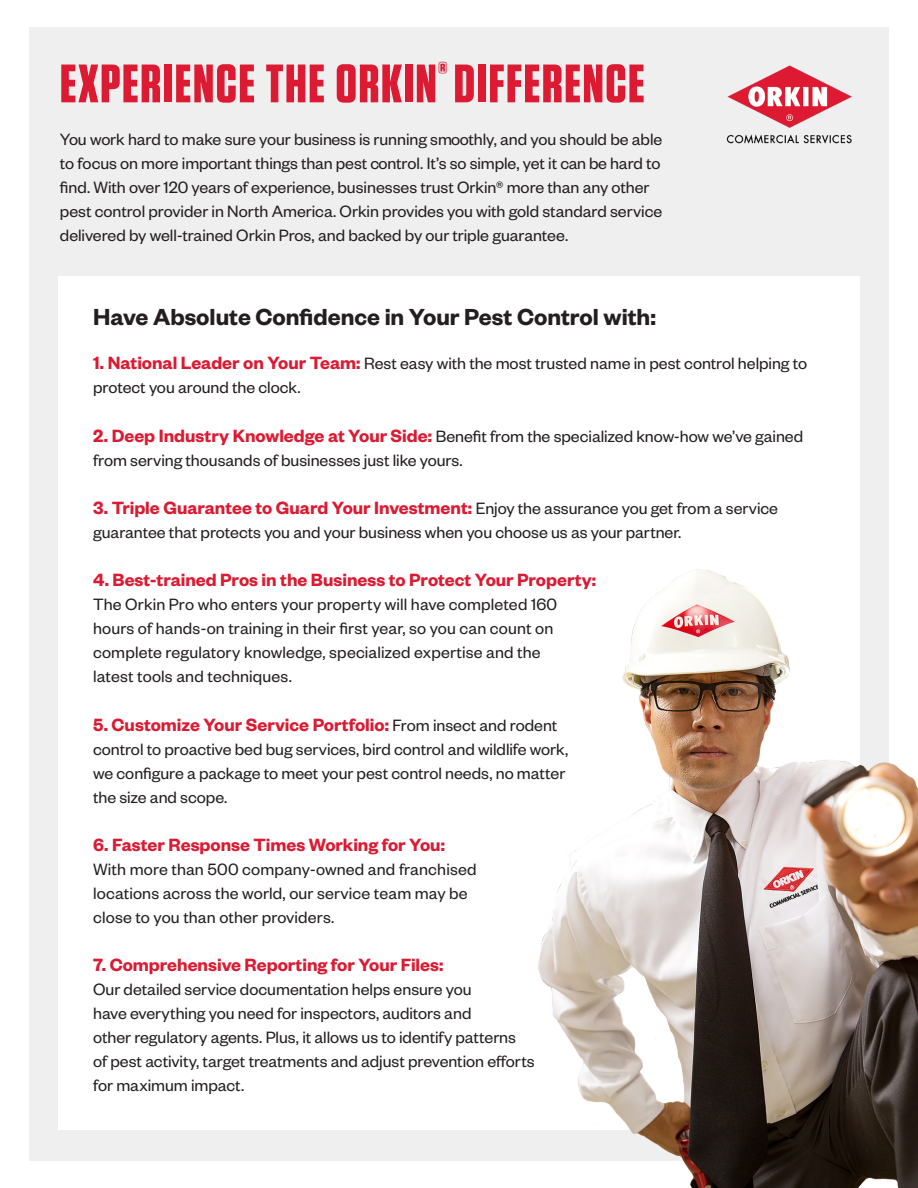
<style>
.page{position:relative;width:918px;height:1188px;background:#fff}
.page>*{position:absolute;margin:0;border:0;box-sizing:border-box;transform-origin:0 0}
.t1{font:700 54px "Tungsten";letter-spacing:.03em;color:#dc1a32}
.Subhead{font:600 25.5px "Founders Grotesk";color:#231f20}
.Subhead-2{font:600 19.5px "Founders Grotesk";color:#dc1a32}
.Subhead-3{font:18px/24px "Founders Grotesk";color:#231f20}
.s1{font-weight:600;font-size:19.5px;color:#dc1a32}
.s2{font-weight:400;font-size:18px;color:#231f20}
</style>
<div class="page">
<div style="left:29px;top:27px;width:860px;height:1133px;background:#efeff0"></div>
<div style="left:59px;top:276px;width:801px;height:854px;background:#fff"></div>
<img style="left:726px;top:65px;width:126px;height:79px">
<img style="left:536px;top:569px;width:382px;height:619px">
<p class="t1" style="left:60px;top:55px;width:586px">EXPERIENCE THE ORKIN<sup>®</sup> DIFFERENCE</p>
<p class="Subhead-3" style="left:60px;top:127px;width:604px">You work hard to make sure your business is running smoothly, and you should be able to focus on more important things than pest control. It’s so simple, yet it can be hard to find. With over 120 years of experience, businesses trust Orkin® more than any other pest control provider in North America. Orkin provides you with gold standard service delivered by well-trained Orkin Pros, and backed by our triple guarantee.</p>
<p class="Subhead" style="left:93px;top:301px;width:564px">Have Absolute Confidence in Your Pest Control with:</p>
<p class="Subhead-3" style="left:93px;top:351px;width:716px"><span class="s1">1. National Leader on Your Team:</span> Rest easy with the most trusted name in pest control helping to protect you around the clock.</p>
<p class="Subhead-3" style="left:93px;top:423px;width:712px"><span class="s1">2. Deep Industry Knowledge at Your Side:</span> Benefit from the specialized know-how we’ve gained from serving thousands of businesses just like yours.</p>
<p class="Subhead-2" style="left:93px;top:496px;width:686px">3. Triple Guarantee to Guard Your Investment: <span class="s2">Enjoy the assurance you get from a service</span></p>
<p class="Subhead-3" style="left:93px;top:519px;width:590px">guarantee that protects you and your business when you choose us as your partner.</p>
<p class="Subhead-2" style="left:93px;top:568px;width:505px">4. Best-trained Pros in the Business to Protect Your Property:</p>
<p class="Subhead-3" style="left:93px;top:592px;width:466px">The Orkin Pro who enters your property will have completed 160 hours of hands-on training in their first year, so you can count on complete regulatory knowledge, specialized expertise and the latest tools and techniques.</p>
<p class="Subhead-2" style="left:93px;top:712px;width:466px">5. Customize Your Service Portfolio: <span class="s2">From insect and rodent</span></p>
<p class="Subhead-3" style="left:93px;top:736px;width:477px">control to proactive bed bug services, bird control and wildlife work, we configure a package to meet your pest control needs, no matter the size and scope.</p>
<p class="Subhead-2" style="left:93px;top:832px;width:353px">6. Faster Response Times Working for You:</p>
<p class="Subhead-3" style="left:93px;top:856px;width:385px">With more than 500 company-owned and franchised locations across the world, our service team may be close to you than other providers.</p>
<p class="Subhead-2" style="left:93px;top:953px;width:352px">7. Comprehensive Reporting for Your Files:</p>
<p class="Subhead-3" style="left:93px;top:977px;width:443px">Our detailed service documentation helps ensure you<br>have everything you need for inspectors, auditors and<br>other regulatory agents. Plus, it allows us to identify patterns<br>of pest activity, target treatments and adjust prevention efforts for maximum impact.</p>
</div>
